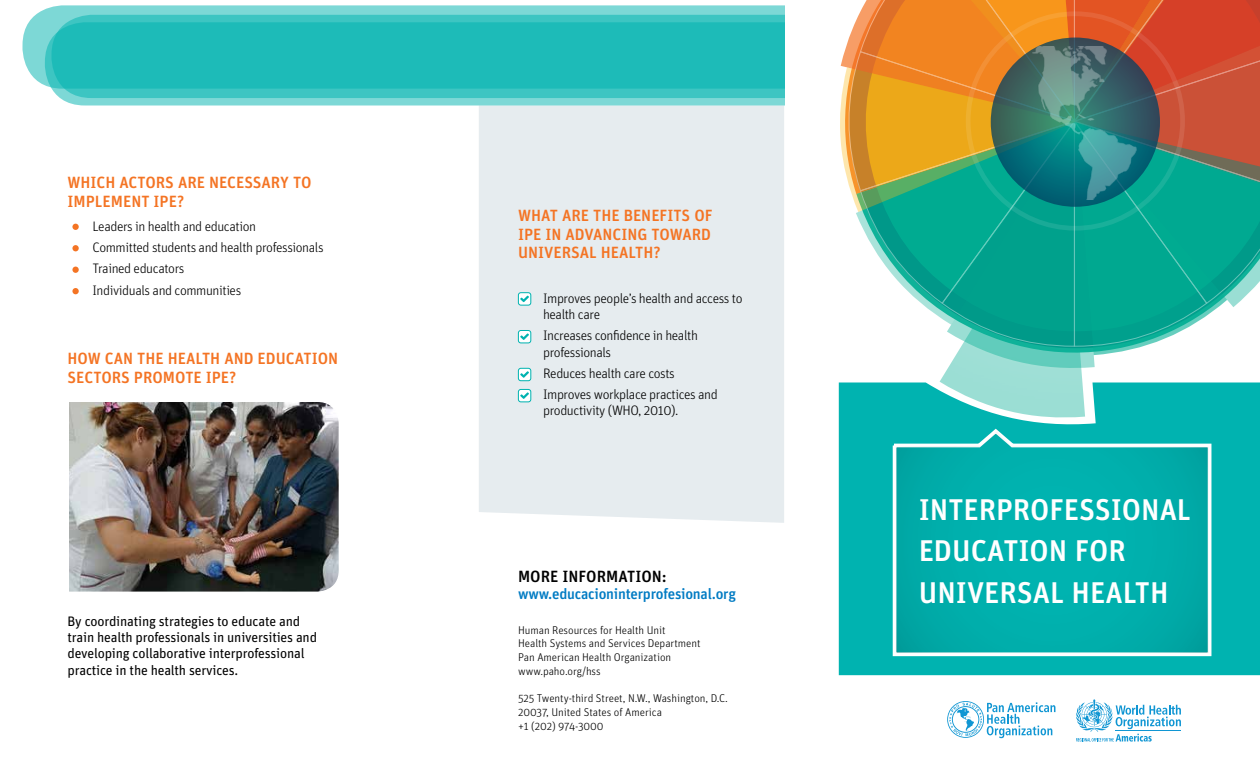
<style>
.page{position:relative;width:1260px;height:765px;background:#fff}
.page>*{position:absolute;margin:0;border:0;box-sizing:border-box;transform-origin:0 0}
.t1{font:500 30px/41.2px "Unit";color:#fff}
.t2{font:500 16.25px/18.8px "Unit";color:#f47424}
.t3{font:500 16.25px "Unit";color:#000}
.t4{font:500 15px "Unit";letter-spacing:-.015em;color:#007bc3}
.t5{font:300 13.75px/21.2px "Unit";letter-spacing:-.03em;color:#000}
.t6{font:13.75px/16.2px "Unit";letter-spacing:-.015em;color:#000}
.t7{font:300 11.25px/13.8px "Unit";letter-spacing:-.005em;color:#000}
</style>
<div class="page">
<img style="left:69px;top:402px;width:270px;height:190px">
<svg style="left:838px;top:0;width:422px;height:419px"></svg>
<svg style="left:991px;top:38px;width:169px;height:169px"></svg>
<img style="left:994px;top:47px;width:154px;height:152px">
<svg style="left:1076px;top:699px;width:105px;height:43px"></svg>
<svg style="left:947px;top:701px;width:108px;height:37px"></svg>
<div style="left:479px;top:106px;width:305px;height:417px;background:#e6ecef"></div>
<svg style="left:839px;top:382px;width:421px;height:293px;fill:#00b3b0"></svg>
<svg style="left:890px;top:426px;width:323px;height:232px"></svg>
<svg style="left:896px;top:431px;width:312px;height:222px"></svg>
<div style="left:72px;top:224px;width:7px;height:6px;background:#f47424;border-radius:50%"></div>
<div style="left:72px;top:245px;width:7px;height:6px;background:#f47424;border-radius:50%"></div>
<div style="left:72px;top:267px;width:7px;height:6px;background:#f47424;border-radius:50%"></div>
<div style="left:72px;top:288px;width:7px;height:6px;background:#f47424;border-radius:50%"></div>
<div style="left:518px;top:293px;width:13px;height:12px;background:#fff;border-radius:3px"></div>
<div style="left:518px;top:292px;width:13px;height:13px;border:1px solid #00b3b0;border-radius:3px"></div>
<svg style="left:520px;top:296px;width:9px;height:6px"></svg>
<div style="left:518px;top:330px;width:13px;height:13px;background:#fff;border-radius:3px"></div>
<div style="left:518px;top:330px;width:13px;height:13px;border:1px solid #00b3b0;border-radius:3px"></div>
<svg style="left:520px;top:334px;width:9px;height:6px"></svg>
<div style="left:518px;top:368px;width:13px;height:13px;background:#fff;border-radius:3px"></div>
<div style="left:518px;top:368px;width:13px;height:13px;border:1px solid #00b3b0;border-radius:3px"></div>
<svg style="left:520px;top:371px;width:9px;height:7px"></svg>
<div style="left:518px;top:389px;width:13px;height:13px;background:#fff;border-radius:3px"></div>
<div style="left:518px;top:389px;width:13px;height:13px;border:1px solid #00b3b0;border-radius:3px"></div>
<svg style="left:520px;top:392px;width:9px;height:7px"></svg>
<svg style="left:22px;top:5px;width:762px;height:81px;fill:#7dd8d6"></svg>
<div style="left:51px;top:15px;width:733px;height:7px;background:#3dc5c2"></div>
<svg style="left:45px;top:22px;width:739px;height:84px;fill:#1dbbb8"></svg>
<p class="t2" style="left:68px;top:173px;width:246px">WHICH ACTORS ARE NECESSARY TO<br>IMPLEMENT IPE?</p>
<p class="t5" style="left:92px;top:215px;width:233px">Leaders in health and education<br>Committed students and health professionals<br>Trained educators<br>Individuals and communities</p>
<p class="t2" style="left:68px;top:348px;width:272px">HOW CAN THE HEALTH AND EDUCATION<br>SECTORS PROMOTE IPE?</p>
<p class="t6" style="left:68px;top:613px;width:251px">By coordinating strategies to educate and train health professionals in universities and developing collaborative interprofessional practice in the health services.</p>
<p class="t2" style="left:518px;top:206px;width:196px;text-align:justify">WHAT ARE THE BENEFITS OF IPE IN ADVANCING TOWARD UNIVERSAL HEALTH?</p>
<p class="t5" style="left:543px;top:290px;width:201px;line-height:16.2px">Improves people’s health and access to health care</p>
<p class="t5" style="left:543px;top:327px;width:156px;line-height:16.2px">Increases confidence in health professionals</p>
<p class="t5" style="left:543px;top:362px;width:176px">Reduces health care costs<br>Improves workplace practices and</p>
<p class="t5" style="left:543px;top:400px;width:137px">productivity (WHO, 2010).</p>
<p class="t3" style="left:518px;top:567px;width:150px">MORE INFORMATION:</p>
<p class="t4" style="left:518px;top:584px;width:220px">www.educacioninterprofesional.org</p>
<p class="t7" style="left:518px;top:623px;width:184px">Human Resources for Health Unit<br>Health Systems and Services Department<br>Pan American Health Organization www.paho.org/hss</p>
<p class="t7" style="left:518px;top:691px;width:211px">525 Twenty-third Street, N.W., Washington, D.C.<br>20037, United States of America<br>+1 (202) 974-3000</p>
<h1 class="t1" style="left:919px;top:488px;width:274px">INTERPROFESSIONAL<br>EDUCATION FOR<br>UNIVERSAL HEALTH</h1>
</div>
